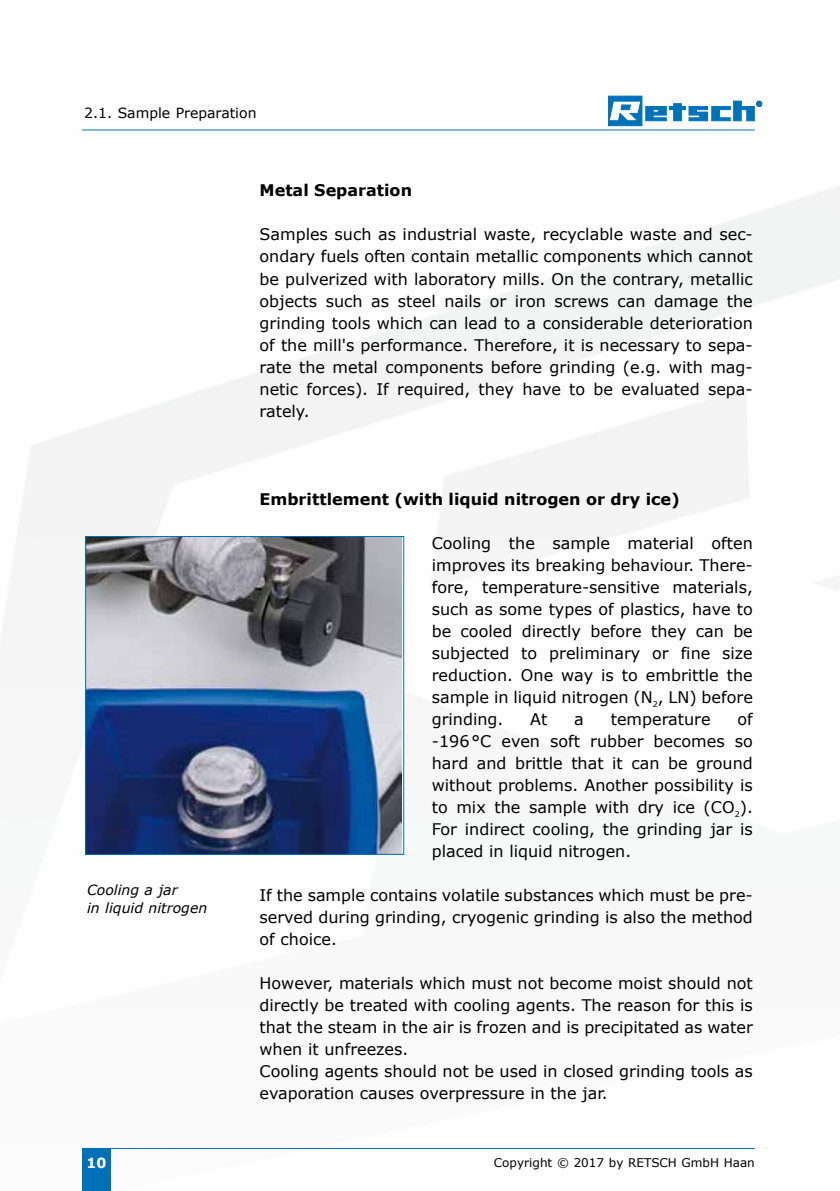
<style>
.page{position:relative;width:840px;height:1191px;background:#fff}
.page>*{position:absolute;margin:0;border:0;box-sizing:border-box;transform-origin:0 0}
.t1{font:16px/22px "Verdana";color:#000;text-align:justify}
.t2{font:700 16px "Verdana";color:#000}
.t3{font:italic 14px/18px "Verdana";color:#000}
.t4{font:14px "Verdana";color:#000}
.t5{font:700 14px "Verdana";color:#fff}
.t6{font:12px "Verdana";color:#000}
</style>
<div class="page">
<hr style="left:82px;top:1148px;width:672px;height:1px;background:#0070b8">
<div style="left:82px;top:1148px;width:29px;height:43px;background:#0070b8"></div>
<svg style="left:608px;top:96px;width:153px;height:30px"></svg>
<hr style="left:82px;top:129px;width:672px;height:1px;background:#0070b8">
<img style="left:87px;top:538px;width:314px;height:315px">
<div style="left:85px;top:536px;width:319px;height:319px;border:1px solid #0070b8"></div>
<p class="t4" style="left:84px;top:103px;width:174px">2.1. Sample Preparation</p>
<p class="t3" style="left:87px;top:881px;width:121px">Cooling a jar<br>in liquid nitrogen</p>
<p class="t2" style="left:259px;top:179px;width:154px">Metal Separation</p>
<p class="t1" style="left:259px;top:223px;width:494px">Samples such as industrial waste, recyclable waste and sec&shy;ondary fuels often contain metallic components which cannot be pulverized with laboratory mills. On the contrary, metallic objects such as steel nails or iron screws can damage the grinding tools which can lead to a considerable deterioration of the mill's performance. Therefore, it is necessary to sepa&shy;rate the metal components before grinding (e.g. with mag&shy;netic forces). If required, they have to be evaluated sepa&shy;rately.</p>
<p class="t2" style="left:259px;top:487px;width:421px">Embrittlement (with liquid nitrogen or dry ice)</p>
<p class="t1" style="left:431px;top:531px;width:322px">Cooling the sample material often improves its breaking behaviour. There&shy;fore, temperature-sensitive materials, such as some types of plastics, have to be cooled directly before they can be subjected to preliminary or fine size reduction. One way is to embrittle the sample in liquid nitrogen (N<sub>2</sub>, LN) before grinding.</p>
<p class="t1" style="left:431px;top:707px;width:322px;text-indent:305px">of -196°C even soft rubber becomes so hard and brittle that it can be ground without problems. Another possibility is to mix the sample with dry ice (CO<sub>2</sub>).<br>For indirect cooling, the grinding jar is placed in liquid nitrogen.</p>
<p class="t1" style="left:259px;top:883px;width:494px">If the sample contains volatile substances which must be pre&shy;served during grinding, cryogenic grinding is also the method of choice.</p>
<p class="t1" style="left:259px;top:971px;width:494px;text-align:left">However, materials which must not become moist should not directly be treated with cooling agents. The reason for this is that the steam in the air is frozen and is precipitated as water when it unfreezes.<br>Cooling agents should not be used in closed grinding tools as evaporation causes overpressure in the jar.</p>
<p class="t1" style="left:530px;top:707px;width:19px">At</p>
<p class="t1" style="left:574px;top:707px;width:11px">a</p>
<p class="t1" style="left:610px;top:707px;width:101px">temperature</p>
<p class="t5" style="left:86px;top:1153px;width:21px">10</p>
<p class="t6" style="left:493px;top:1154px;width:262px">Copyright © 2017 by RETSCH GmbH Haan</p>
</div>
